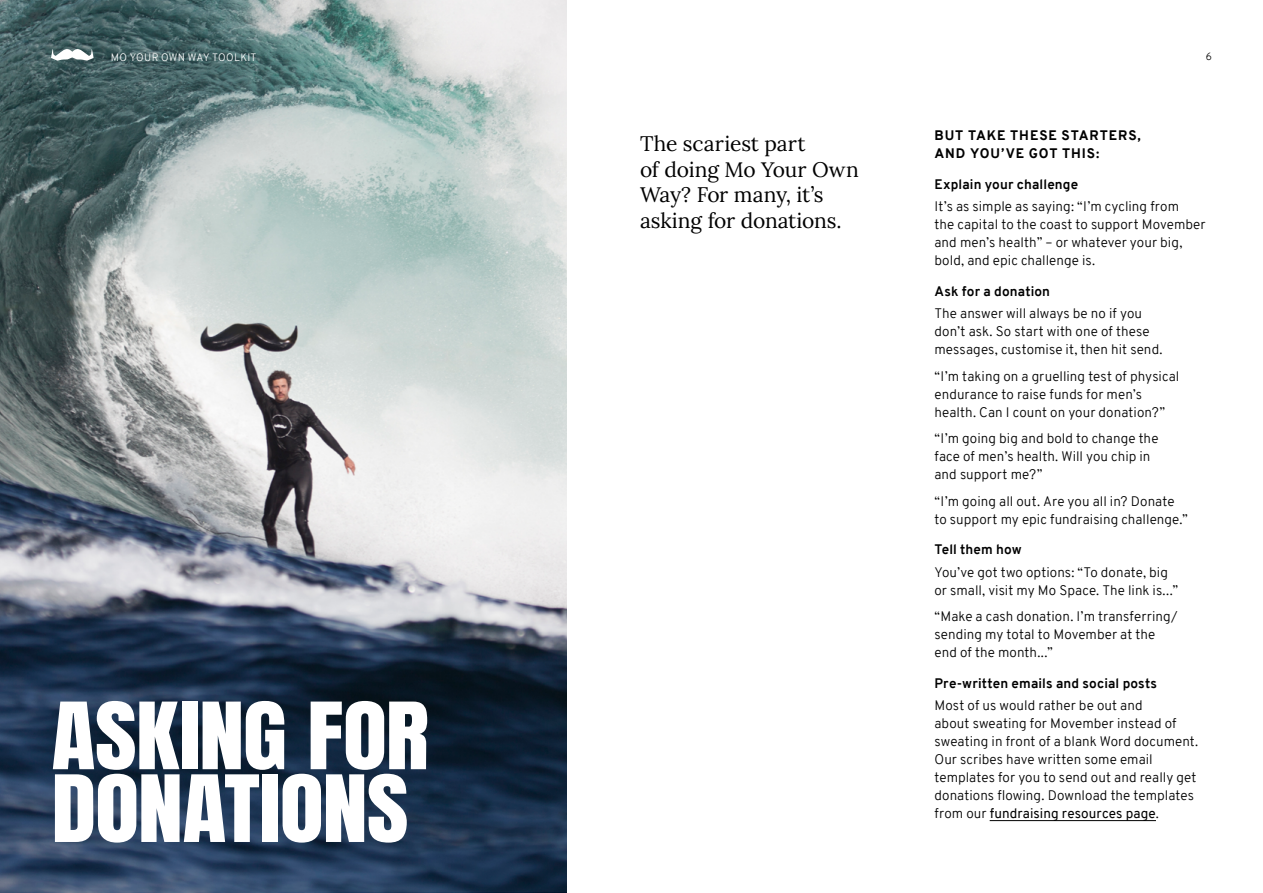
<style>
.page{position:relative;width:1263px;height:893px;background:#fff}
.page>*{position:absolute;margin:0;border:0;box-sizing:border-box;transform-origin:0 0}
.t1{font:78.75px/72.8px "Anton";letter-spacing:-.01em;color:#fff;scale:1.15 1}
.t2{font:21px/25.5px "Lora";letter-spacing:-.01em;color:#000}
.t3{font:300 13.5px/18px "Overpass";letter-spacing:.005em;color:#000}
.t4{font:700 13.5px "Overpass";letter-spacing:.01em;color:#000}
.t5{font:800 13.5px/18px "Overpass";letter-spacing:.065em;color:#000}
.t6{font:300 10.5px "Overpass";letter-spacing:.025em;color:#fff}
.t7{font:300 10.5px "Overpass";color:#000}
.s1{font-weight:400}
</style>
<div class="page">
<img style="left:0;top:0;width:566px;height:893px">
<svg style="left:51px;top:49px;width:43px;height:12px"></svg>
<hr style="left:990px;top:820px;width:166px;height:1px;background:#000">
<p class="t6" style="left:111px;top:49px;width:147px">MO YOUR OWN WAY TOOLKIT</p>
<p class="t7" style="left:1206px;top:49px;width:8px">6</p>
<h1 class="t1" style="left:51px;top:706px;width:330px">ASKING FOR<br>DONATIONS</h1>
<h2 class="t2" style="left:640px;top:130px;width:220px">The scariest part<br>of doing Mo Your Own<br>Way? For many, it’s asking for donations.</h2>
<p class="t5" style="left:934px;top:127px;width:208px">BUT TAKE THESE STARTERS,<br>AND YOU’VE GOT THIS:</p>
<p class="t4" style="left:934px;top:175px;width:145px">Explain your challenge</p>
<p class="t3" style="left:934px;top:198px;width:273px">It’s as simple as saying: “I’m cycling from<br>the capital to the coast to support Movember and men’s health” – or whatever your big, bold, and epic challenge is.</p>
<p class="t4" style="left:934px;top:282px;width:117px">Ask for a donation</p>
<p class="t3" style="left:934px;top:305px;width:230px">The answer will always be no if you don’t ask. So start with one of these messages, customise it, then hit send.</p>
<p class="t3" style="left:934px;top:367px;width:246px">“I’m taking on a gruelling test of physical endurance to raise funds for men’s health. Can I count on your donation?”</p>
<p class="t3" style="left:934px;top:430px;width:225px">“I’m going big and bold to change the face of men’s health. Will you chip in and support me?”</p>
<p class="t3" style="left:934px;top:492px;width:255px">“I’m going all out. Are you all in? Donate to support my epic fundraising challenge.”</p>
<p class="t4" style="left:934px;top:540px;width:89px">Tell them how</p>
<p class="t3" style="left:934px;top:563px;width:245px">You’ve got two options: “To donate, big or small, visit my Mo Space. The link is...”</p>
<p class="t3" style="left:934px;top:608px;width:245px">“Make a cash donation. I’m transferring/ sending my total to Movember at the end of the month...”</p>
<p class="t4" style="left:934px;top:674px;width:224px">Pre-written emails and social posts</p>
<p class="t3" style="left:934px;top:697px;width:265px">Most of us would rather be out and<br>about sweating for Movember instead of sweating in front of a blank Word document.<br>Our scribes have written some email templates for you to send out and really get donations flowing. Download the templates from our <span class="s1">fundraising resources page</span>.</p>
</div>
